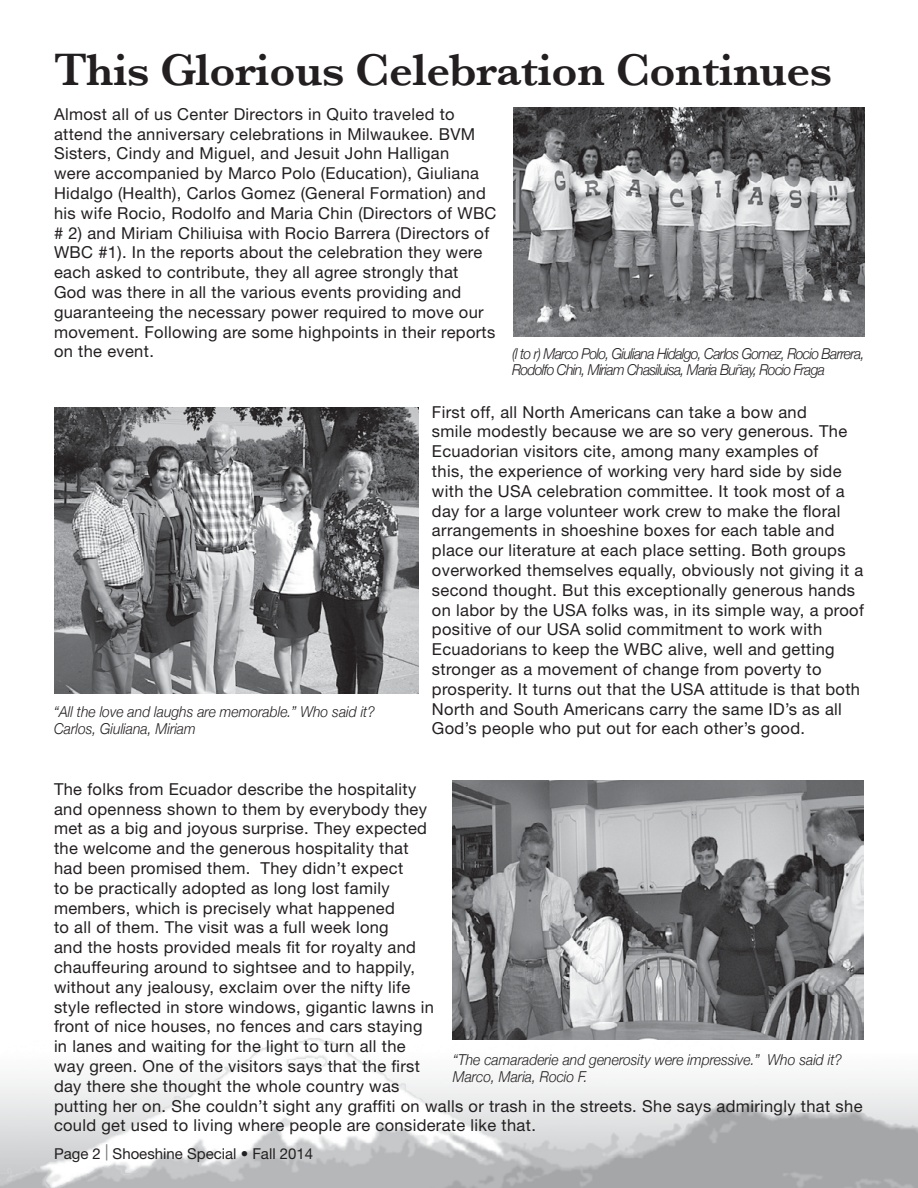
<style>
.page{position:relative;width:918px;height:1188px;background:#fff}
.page>*{position:absolute;margin:0;border:0;box-sizing:border-box;transform-origin:0 0}
.t1{font:600 46.5px "Baskerville";letter-spacing:-.01em;color:#231f20}
.t2{font:16.5px/19.8px "Helvetica Neue LT Std";letter-spacing:.02em;color:#231f20}
.t3{font:italic 300 15px/16.5px "Helvetica Neue";color:#231f20;scale:.93 1}
.t4{font:italic 300 15px/16.5px "Helvetica Neue";letter-spacing:-.05em;color:#231f20;scale:.93 1}
.t5{font:15px "Helvetica Neue LT Std";color:#231f20}
.s1{font-size:16.2px;color:#6d6e71}
</style>
<div class="page">
<img style="left:0;top:1030px;width:918px;height:158px">
<img style="left:513px;top:107px;width:351px;height:230px">
<img style="left:54px;top:407px;width:364px;height:286px">
<img style="left:453px;top:780px;width:411px;height:260px">
<h1 class="t1" style="left:54px;top:43px;width:780px">This Glorious Celebration Continues</h1>
<p class="t2" style="left:54px;top:104px;width:444px">Almost all of us Center Directors in Quito traveled to attend the anniversary celebrations in Milwaukee. BVM Sisters, Cindy and Miguel, and Jesuit John Halligan<br>were accompanied by Marco Polo (Education), Giuliana Hidalgo (Health), Carlos Gomez (General Formation) and his wife Rocio, Rodolfo and Maria Chin (Directors of WBC # 2) and Miriam Chiliuisa with Rocio Barrera (Directors of WBC #1). In the reports about the celebration they were each asked to contribute, they all agree strongly that<br>God was there in all the various events providing and guaranteeing the necessary power required to move our movement. Following are some highpoints in their reports on the event.</p>
<p class="t4" style="left:512px;top:345px;width:381px">(l to r) Marco Polo, Giuliana Hidalgo, Carlos Gomez, Rocio Barrera,<br>Rodolfo Chin, Miriam Chasiluisa, Maria Buñay, Rocio Fraga</p>
<p class="t3" style="left:54px;top:703px;width:347px">“All the love and laughs are memorable.” Who said it?<br>Carlos, Giuliana, Miriam</p>
<p class="t2" style="left:432px;top:402px;width:433px">First off, all North Americans can take a bow and<br>smile modestly because we are so very generous. The Ecuadorian visitors cite, among many examples of<br>this, the experience of working very hard side by side with the USA celebration committee. It took most of a day for a large volunteer work crew to make the floral arrangements in shoeshine boxes for each table and place our literature at each place setting. Both groups overworked themselves equally, obviously not giving it a second thought. But this exceptionally generous hands on labor by the USA folks was, in its simple way, a proof positive of our USA solid commitment to work with Ecuadorians to keep the WBC alive, well and getting stronger as a movement of change from poverty to prosperity. It turns out that the USA attitude is that both North and South Americans carry the same ID’s as all God’s people who put out for each other’s good.</p>
<p class="t2" style="left:54px;top:779px;width:810px">The folks from Ecuador describe the hospitality<br>and openness shown to them by everybody they<br>met as a big and joyous surprise. They expected<br>the welcome and the generous hospitality that<br>had been promised them. They didn’t expect<br>to be practically adopted as long lost family<br>members, which is precisely what happened<br>to all of them. The visit was a full week long<br>and the hosts provided meals fit for royalty and<br>chauffeuring around to sightsee and to happily,<br>without any jealousy, exclaim over the nifty life<br>style reflected in store windows, gigantic lawns in<br>front of nice houses, no fences and cars staying<br>in lanes and waiting for the light to turn all the<br>way green. One of the visitors says that the first<br>day there she thought the whole country was<br>putting her on. She couldn’t sight any graffiti on walls or trash in the streets. She says admiringly that she could get used to living where people are considerate like that.</p>
<p class="t3" style="left:453px;top:1051px;width:420px">“The camaraderie and generosity were impressive.” Who said it?<br>Marco, Maria, Rocio F.</p>
<p class="t5" style="left:54px;top:1145px;width:261px">Page 2 <span class="s1">|</span> Shoeshine Special • Fall 2014</p>
</div>
